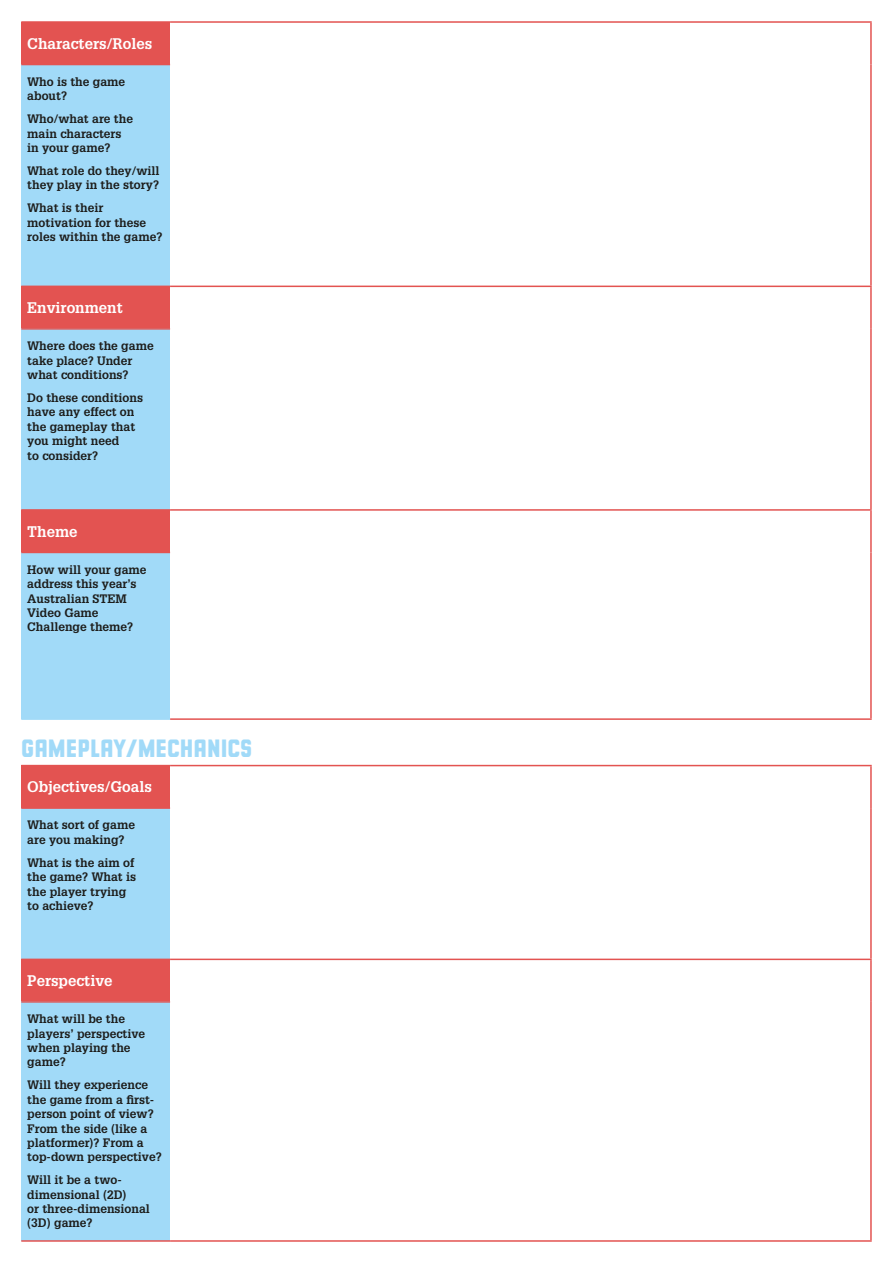
<style>
.page{position:relative;width:893px;height:1263px;background:#fff}
.page>*{position:absolute;margin:0;border:0;box-sizing:border-box;transform-origin:0 0}
.t1{font:700 27px "Berber King Caps";color:#a1daf8}
.t2{font:700 15px "Glypha LT Std";color:#fff}
.t3{font:700 12px/14.4px "Glypha LT Std";color:#1d1d1b}
</style>
<div class="page">
<div style="left:21px;top:765px;width:149px;height:43px;background:#e35351"></div>
<div style="left:21px;top:808px;width:149px;height:151px;background:#a1daf8"></div>
<div style="left:21px;top:959px;width:149px;height:43px;background:#e35351"></div>
<div style="left:21px;top:1002px;width:149px;height:239px;background:#a1daf8"></div>
<hr style="left:170px;top:765px;width:702px;height:1px;background:#e35351">
<hr style="left:870px;top:766px;width:2px;height:42px;background:#e35351">
<hr style="left:21px;top:807px;width:149px;height:2px;background:#e35351">
<hr style="left:870px;top:808px;width:2px;height:150px;background:#e35351">
<hr style="left:170px;top:958px;width:702px;height:2px;background:#e35351">
<hr style="left:870px;top:960px;width:2px;height:42px;background:#e35351">
<hr style="left:870px;top:1002px;width:2px;height:238px;background:#e35351">
<hr style="left:170px;top:1240px;width:702px;height:2px;background:#e35351">
<hr style="left:21px;top:958px;width:149px;height:2px;background:#e35351">
<hr style="left:21px;top:1001px;width:149px;height:2px;background:#e35351">
<hr style="left:21px;top:1240px;width:149px;height:2px;background:#e35351">
<div style="left:21px;top:22px;width:149px;height:43px;background:#e35351"></div>
<div style="left:21px;top:65px;width:149px;height:221px;background:#a1daf8"></div>
<div style="left:21px;top:286px;width:149px;height:43px;background:#e35351"></div>
<div style="left:21px;top:329px;width:149px;height:181px;background:#a1daf8"></div>
<div style="left:21px;top:510px;width:149px;height:42px;background:#e35351"></div>
<div style="left:21px;top:552px;width:149px;height:167px;background:#a1daf8"></div>
<hr style="left:21px;top:21px;width:149px;height:2px;background:#e35351">
<hr style="left:170px;top:21px;width:702px;height:2px;background:#e35351">
<hr style="left:870px;top:23px;width:2px;height:42px;background:#e35351">
<hr style="left:870px;top:65px;width:2px;height:221px;background:#e35351">
<hr style="left:870px;top:287px;width:2px;height:42px;background:#e35351">
<hr style="left:21px;top:328px;width:149px;height:2px;background:#e35351">
<hr style="left:870px;top:329px;width:2px;height:180px;background:#e35351">
<hr style="left:170px;top:286px;width:702px;height:1px;background:#e35351">
<hr style="left:21px;top:509px;width:149px;height:2px;background:#e35351">
<hr style="left:170px;top:509px;width:702px;height:2px;background:#e35351">
<hr style="left:870px;top:511px;width:2px;height:41px;background:#e35351">
<hr style="left:21px;top:552px;width:149px;height:1px;background:#e35351">
<hr style="left:870px;top:552px;width:2px;height:166px;background:#e35351">
<hr style="left:170px;top:718px;width:702px;height:2px;background:#e35351">
<hr style="left:21px;top:718px;width:149px;height:2px;background:#a1daf8">
<p class="t2" style="left:27px;top:34px;width:126px">Characters/Roles</p>
<p class="t3" style="left:27px;top:74px;width:100px">Who is the game about?</p>
<p class="t3" style="left:27px;top:111px;width:107px">Who/what are the main characters in your game?</p>
<p class="t3" style="left:27px;top:163px;width:134px">What role do they/will they play in the story?</p>
<p class="t3" style="left:27px;top:200px;width:137px">What is their motivation for these roles within the game?</p>
<p class="t2" style="left:27px;top:298px;width:97px">Environment</p>
<p class="t3" style="left:27px;top:338px;width:128px">Where does the game take place? Under what conditions?</p>
<p class="t3" style="left:27px;top:390px;width:117px">Do these conditions have any effect on the gameplay that you might need<br>to consider?</p>
<p class="t2" style="left:27px;top:522px;width:52px">Theme</p>
<p class="t3" style="left:27px;top:562px;width:121px">How will your game address this year’s<br>Australian STEM<br>Video Game<br>Challenge theme?</p>
<h1 class="t1" style="left:21px;top:735px;width:233px">GAMEPLAY/MECHANICS</h1>
<p class="t2" style="left:27px;top:777px;width:126px">Objectives/Goals</p>
<p class="t3" style="left:27px;top:818px;width:109px">What sort of game are you making?</p>
<p class="t3" style="left:27px;top:855px;width:110px">What is the aim of the game? What is the player trying to achieve?</p>
<p class="t2" style="left:27px;top:971px;width:87px">Perspective</p>
<p class="t3" style="left:27px;top:1011px;width:120px">What will be the players’ perspective when playing the game?</p>
<p class="t3" style="left:27px;top:1077px;width:136px">Will they experience the game from a first&shy;person point of view?<br>From the side (like a platformer)? From a top-down perspective?</p>
<p class="t3" style="left:27px;top:1172px;width:124px">Will it be a two&shy;dimensional (2D)<br>or three-dimensional (3D) game?</p>
</div>
